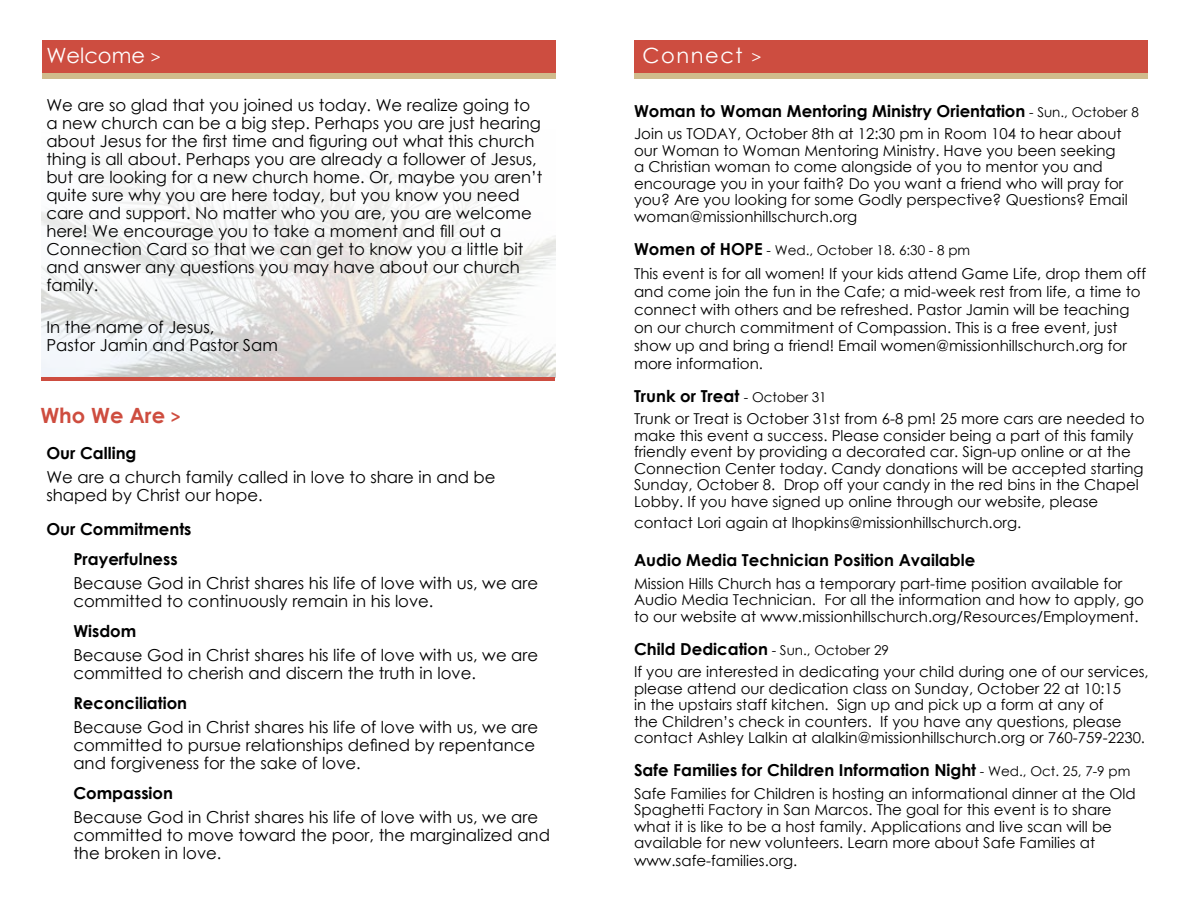
<style>
.page{position:relative;width:1188px;height:918px;background:#fff}
.page>*{position:absolute;margin:0;border:0;box-sizing:border-box;transform-origin:0 0}
.t1{font:700 21px "Century Gothic";color:#ce4d3f}
.t2{font:21px "Century Gothic";color:#fff}
.t3{font:21px "Century Gothic";letter-spacing:.075em;color:#fff}
.t4{font:16.5px/18px "Century Gothic";color:#000}
.t5{font:700 16.5px "Century Gothic";color:#000}
.t6{font:700 16.5px/30px "Century Gothic";color:#000101}
.t7{font:15px/16.5px "Century Gothic";color:#000}
.t8{font:13.5px "Century Gothic";color:#000}
.s1{font-size:16.5px}
.s2{font-weight:400;font-size:13.5px}
</style>
<div class="page">
<img style="left:42px;top:168px;width:513px;height:209px">
<div style="left:42px;top:51px;width:513px;height:28px;background:#d0bb8c"></div>
<div style="left:42px;top:41px;width:513px;height:32px;background:#cd4d40"></div>
<div style="left:634px;top:51px;width:513px;height:28px;background:#d0bb8c"></div>
<div style="left:634px;top:41px;width:513px;height:32px;background:#cd4d40"></div>
<hr style="left:41px;top:377px;width:513px;height:4px;background:#cd4d40">
<h1 class="t2" style="left:46px;top:41px;width:116px">Welcome <span class="s1">&gt;</span></h1>
<p class="t4" style="left:46px;top:96px;width:498px">We are so glad that you joined us today. We realize going to a new church can be a big step. Perhaps you are just hearing about Jesus for the first time and figuring out what this church thing is all about. Perhaps you are already a follower of Jesus, but are looking for a new church home. Or, maybe you aren’t quite sure why you are here today, but you know you need care and support. No matter who you are, you are welcome here! We encourage you to take a moment and fill out a Connection Card so that we can get to know you a little bit and answer any questions you may have about our church family.</p>
<p class="t4" style="left:46px;top:318px;width:233px">In the name of Jesus,<br>Pastor Jamin and Pastor Sam</p>
<h1 class="t1" style="left:40px;top:399px;width:142px">Who We Are <span class="s1">&gt;</span></h1>
<p class="t6" style="left:46px;top:437px;width:92px">Our Calling</p>
<p class="t4" style="left:46px;top:467px;width:451px">We are a church family called in love to share in and be shaped by Christ our hope.</p>
<p class="t6" style="left:73px;top:513px;width:120px;text-indent:-27px">Our Commitments<br>Prayerfulness</p>
<p class="t4" style="left:73px;top:574px;width:466px">Because God in Christ shares his life of love with us, we are committed to continuously remain in his love.</p>
<p class="t6" style="left:73px;top:615px;width:65px">Wisdom</p>
<p class="t4" style="left:73px;top:646px;width:466px">Because God in Christ shares his life of love with us, we are committed to cherish and discern the truth in love.</p>
<p class="t6" style="left:73px;top:687px;width:115px">Reconciliation</p>
<p class="t4" style="left:73px;top:718px;width:466px">Because God in Christ shares his life of love with us, we are committed to pursue relationships defined by repentance and forgiveness for the sake of love.</p>
<p class="t6" style="left:73px;top:777px;width:101px">Compassion</p>
<p class="t4" style="left:73px;top:808px;width:478px">Because God in Christ shares his life of love with us, we are committed to move toward the poor, the marginalized and the broken in love.</p>
<h1 class="t3" style="left:642px;top:41px;width:121px">Connect <span class="s1">&gt;</span></h1>
<p class="t5" style="left:634px;top:98px;width:506px">Woman to Woman Mentoring Ministry Orientation <span class="s2">- Sun., October 8</span></p>
<p class="t7" style="left:634px;top:125px;width:495px">Join us TODAY, October 8th at 12:30 pm in Room 104 to hear about our Woman to Woman Mentoring Ministry. Have you been seeking a Christian woman to come alongside of you to mentor you and encourage you in your faith? Do you want a friend who will pray for you? Are you looking for some Godly perspective? Questions? Email woman@missionhillschurch.org</p>
<p class="t5" style="left:634px;top:236px;width:130px">Women of HOPE</p>
<p class="t8" style="left:766px;top:240px;width:205px">- Wed., October 18. 6:30 - 8 pm</p>
<p class="t7" style="left:634px;top:264px;width:514px;line-height:18px">This event is for all women! If your kids attend Game Life, drop them off and come join the fun in the Cafe; a mid-week rest from life, a time to connect with others and be refreshed. Pastor Jamin will be teaching on our church commitment of Compassion. This is a free event, just show up and bring a friend! Email women@missionhillschurch.org for more information.</p>
<p class="t5" style="left:634px;top:383px;width:194px">Trunk or Treat <span class="s2">- October 31</span></p>
<p class="t7" style="left:634px;top:410px;width:512px">Trunk or Treat is October 31st from 6-8 pm! 25 more cars are needed to make this event a success. Please consider being a part of this family friendly event by providing a decorated car. Sign-up online or at the Connection Center today. Candy donations will be accepted starting Sunday, October 8. Drop off your candy in the red bins in the Chapel Lobby. If you have signed up online through our website, please</p>
<p class="t7" style="left:634px;top:514px;width:389px">contact Lori again at lhopkins@missionhillschurch.org.</p>
<p class="t5" style="left:634px;top:548px;width:343px">Audio Media Technician Position Available</p>
<p class="t7" style="left:634px;top:575px;width:511px">Mission Hills Church has a temporary part-time position available for<br>Audio Media Technician. For all the information and how to apply, go to our website at www.missionhillschurch.org/Resources/Employment.</p>
<p class="t5" style="left:634px;top:636px;width:256px">Child Dedication <span class="s2">- Sun., October 29</span></p>
<p class="t7" style="left:634px;top:663px;width:516px">If you are interested in dedicating your child during one of our services, please attend our dedication class on Sunday, October 22 at 10:15<br>in the upstairs staff kitchen. Sign up and pick up a form at any of<br>the Children’s check in counters. If you have any questions, please contact Ashley Lalkin at alalkin@missionhillschurch.org or 760-759-2230.</p>
<p class="t5" style="left:634px;top:758px;width:344px">Safe Families for Children Information Night</p>
<p class="t8" style="left:980px;top:762px;width:152px">- Wed., Oct. 25, 7-9 pm</p>
<p class="t7" style="left:634px;top:785px;width:503px">Safe Families for Children is hosting an informational dinner at the Old Spaghetti Factory in San Marcos. The goal for this event is to share what it is like to be a host family. Applications and live scan will be available for new volunteers. Learn more about Safe Families at</p>
<p class="t7" style="left:634px;top:852px;width:165px">www.safe-families.org.</p>
</div>
